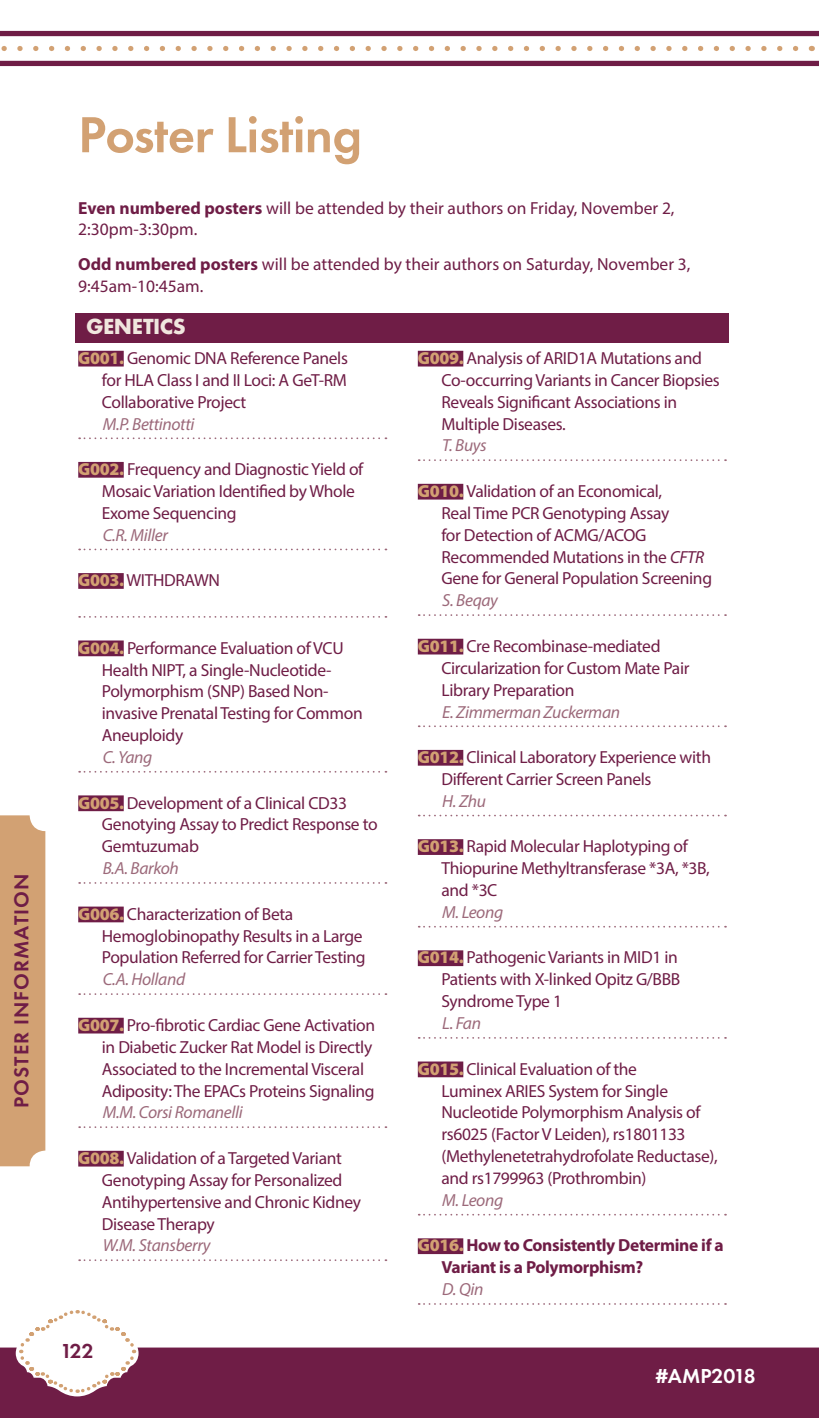
<style>
.page{position:relative;width:819px;height:1418px;background:#fff}
.page>*{position:absolute;margin:0;border:0;box-sizing:border-box;transform-origin:0 0}
.Big_header{font:600 52.5px "Futura PT";letter-spacing:-.01em;color:#d2a173}
.Committee_Sections{font:700 22.75px "Futura PT";letter-spacing:-.02em;color:#f0e6de}
.Tab_Text{font:600 21px "Futura PT";letter-spacing:.05em;color:#6f1d46}
.t1{font:600 21px "Futura PT";color:#fff}
.Poster_List_with_GRE{font:17.5px/21.9px "Myriad Pro";letter-spacing:-.02em;color:#6f1d46}
.Body_Standard{font:17.5px/21.9px "Myriad Pro";color:#6f1d46}
.Poster_Name{font:italic 17.5px "Myriad Pro";letter-spacing:-.02em;color:#9c697a}
.Poster_List_with_GRE-2{font:700 17.5px/21.9px "Myriad Pro";letter-spacing:-.02em;color:#6f1d46}
.s1{font-weight:700}
.s2{font-weight:900;color:#d2a173}
.s3{font-style:italic}
</style>
<div class="page">
<div style="left:75px;top:314px;width:654px;height:29px;background:#6f1d46"></div>
<div style="left:78px;top:351px;width:46px;height:15px;background:#6f1d46"></div>
<svg style="left:79px;top:437px;width:307px;height:2px"></svg>
<div style="left:78px;top:462px;width:46px;height:16px;background:#6f1d46"></div>
<svg style="left:79px;top:548px;width:307px;height:2px"></svg>
<div style="left:78px;top:573px;width:46px;height:16px;background:#6f1d46"></div>
<svg style="left:79px;top:616px;width:307px;height:2px"></svg>
<div style="left:78px;top:640px;width:46px;height:16px;background:#6f1d46"></div>
<svg style="left:79px;top:771px;width:307px;height:1px"></svg>
<div style="left:78px;top:795px;width:46px;height:16px;background:#6f1d46"></div>
<svg style="left:79px;top:882px;width:307px;height:2px"></svg>
<div style="left:78px;top:906px;width:46px;height:16px;background:#6f1d46"></div>
<svg style="left:79px;top:993px;width:307px;height:2px"></svg>
<div style="left:78px;top:1017px;width:46px;height:16px;background:#6f1d46"></div>
<svg style="left:79px;top:1126px;width:307px;height:2px"></svg>
<div style="left:78px;top:1150px;width:46px;height:16px;background:#6f1d46"></div>
<svg style="left:79px;top:1259px;width:307px;height:2px"></svg>
<div style="left:418px;top:351px;width:45px;height:15px;background:#6f1d46"></div>
<svg style="left:419px;top:459px;width:307px;height:2px"></svg>
<div style="left:418px;top:484px;width:45px;height:15px;background:#6f1d46"></div>
<svg style="left:419px;top:614px;width:307px;height:2px"></svg>
<div style="left:418px;top:639px;width:45px;height:15px;background:#6f1d46"></div>
<svg style="left:419px;top:725px;width:307px;height:2px"></svg>
<div style="left:418px;top:750px;width:45px;height:15px;background:#6f1d46"></div>
<svg style="left:419px;top:814px;width:307px;height:2px"></svg>
<div style="left:418px;top:839px;width:45px;height:16px;background:#6f1d46"></div>
<svg style="left:419px;top:926px;width:307px;height:1px"></svg>
<div style="left:418px;top:950px;width:45px;height:16px;background:#6f1d46"></div>
<svg style="left:419px;top:1037px;width:307px;height:1px"></svg>
<div style="left:418px;top:1061px;width:45px;height:16px;background:#6f1d46"></div>
<svg style="left:419px;top:1213px;width:307px;height:2px"></svg>
<div style="left:418px;top:1238px;width:45px;height:16px;background:#6f1d46"></div>
<svg style="left:419px;top:1303px;width:307px;height:1px"></svg>
<div style="left:0;top:815px;width:45px;height:351px;background:#d2a173"></div>
<div style="left:0;top:1347px;width:819px;height:71px;background:#6f1d46"></div>
<svg style="left:17px;top:1310px;width:120px;height:84px"></svg>
<svg style="left:1px;top:46px;width:795px;height:5px"></svg>
<div style="left:0;top:31px;width:819px;height:5px;background:#6f1d46"></div>
<div style="left:0;top:61px;width:819px;height:5px;background:#6f1d46"></div>
<p class="Tab_Text" style="left:8px;top:1108px;width:236px;rotate:-90deg">POSTER INFORMATION</p>
<p class="Big_header" style="left:78px;top:102px;width:285px">Poster Listing</p>
<p class="Body_Standard" style="left:78px;top:196px;width:598px"><span class="s1">Even numbered posters</span> will be attended by their authors on Friday, November 2,<br>2:30pm-3:30pm.</p>
<p class="Body_Standard" style="left:78px;top:253px;width:614px"><span class="s1">Odd numbered posters</span> will be attended by their authors on Saturday, November 3,<br>9:45am-10:45am.</p>
<p class="Committee_Sections" style="left:86px;top:312px;width:101px">GENETICS</p>
<p class="Poster_List_with_GRE" style="left:102px;top:347px;width:248px;text-align:justify;text-indent:-24px"><span class="s2">G001.</span> Genomic DNA Reference Panels for HLA Class I and II Loci: A GeT-RM Collaborative Project</p>
<p class="Poster_Name" style="left:103px;top:413px;width:93px">M.P. Bettinotti</p>
<p class="Poster_List_with_GRE" style="left:102px;top:458px;width:263px;text-indent:-24px"><span class="s2">G002.</span> Frequency and Diagnostic Yield of<br>Mosaic Variation Identified by Whole<br>Exome Sequencing</p>
<p class="Poster_Name" style="left:103px;top:524px;width:67px">C.R. Miller</p>
<p class="Poster_List_with_GRE" style="left:78px;top:569px;width:143px"><span class="s2">G003.</span> WITHDRAWN</p>
<p class="Poster_List_with_GRE" style="left:441px;top:347px;width:280px;text-indent:-24px"><span class="s2">G009.</span> Analysis of ARID1A Mutations and Co-occurring Variants in Cancer Biopsies Reveals Significant Associations in Multiple Diseases.</p>
<p class="Poster_Name" style="left:442px;top:435px;width:46px">T. Buys</p>
<p class="Poster_List_with_GRE" style="left:441px;top:480px;width:272px;text-indent:-24px"><span class="s2">G010.</span> Validation of an Economical,<br>Real Time PCR Genotyping Assay<br>for Detection of ACMG/ACOG Recommended Mutations in the <span class="s3">CFTR </span>Gene for General Population Screening</p>
<p class="Poster_Name" style="left:442px;top:589px;width:57px">S. Beqay</p>
<p class="Poster_List_with_GRE" style="left:441px;top:635px;width:250px;text-indent:-24px"><span class="s2">G011.</span> Cre Recombinase-mediated<br>Circularization for Custom Mate Pair<br>Library Preparation</p>
<p class="Poster_Name" style="left:442px;top:701px;width:179px">E. Zimmerman Zuckerman</p>
<p class="Poster_List_with_GRE" style="left:441px;top:746px;width:271px;text-indent:-24px"><span class="s2">G012.</span> Clinical Laboratory Experience with<br>Different Carrier Screen Panels</p>
<p class="Poster_Name" style="left:442px;top:790px;width:45px">H. Zhu</p>
<p class="Poster_List_with_GRE" style="left:441px;top:835px;width:270px;text-indent:-24px"><span class="s2">G013.</span> Rapid Molecular Haplotyping of<br>Thiopurine Methyltransferase *3A, *3B, and *3C</p>
<p class="Poster_Name" style="left:442px;top:901px;width:62px">M. Leong</p>
<p class="Poster_List_with_GRE" style="left:441px;top:946px;width:240px;text-indent:-24px"><span class="s2">G014.</span> Pathogenic Variants in MID1 in<br>Patients with X-linked Opitz G/BBB<br>Syndrome Type 1</p>
<p class="Poster_Name" style="left:442px;top:1012px;width:40px">L. Fan</p>
<p class="Poster_List_with_GRE" style="left:441px;top:1057px;width:278px;text-indent:-24px"><span class="s2">G015.</span> Clinical Evaluation of the<br>Luminex ARIES System for Single Nucleotide Polymorphism Analysis of rs6025 (Factor V Leiden), rs1801133 (Methylenetetrahydrofolate Reductase), and rs1799963 (Prothrombin)</p>
<p class="Poster_Name" style="left:442px;top:1189px;width:62px">M. Leong</p>
<p class="Poster_List_with_GRE-2" style="left:441px;top:1234px;width:284px;text-indent:-24px"><span class="s2">G016.</span> How to Consistently Determine if a<br>Variant is a Polymorphism?</p>
<p class="Poster_Name" style="left:442px;top:1278px;width:43px">D. Qin</p>
<p class="Poster_List_with_GRE" style="left:102px;top:636px;width:262px;text-indent:-24px"><span class="s2">G004.</span> Performance Evaluation of VCU<br>Health NIPT, a Single-Nucleotide-<br>Polymorphism (SNP) Based Non&shy;invasive Prenatal Testing for Common<br>Aneuploidy</p>
<p class="Poster_Name" style="left:103px;top:746px;width:51px">C. Yang</p>
<p class="Poster_List_with_GRE" style="left:102px;top:791px;width:277px;text-indent:-24px"><span class="s2">G005.</span> Development of a Clinical CD33<br>Genotying Assay to Predict Response to<br>Gemtuzumab</p>
<p class="Poster_Name" style="left:103px;top:857px;width:78px">B.A. Barkoh</p>
<p class="Poster_List_with_GRE" style="left:102px;top:902px;width:265px;text-indent:-24px"><span class="s2">G006.</span> Characterization of Beta<br>Hemoglobinopathy Results in a Large<br>Population Referred for Carrier Testing</p>
<p class="Poster_Name" style="left:103px;top:968px;width:84px">C.A. Holland</p>
<p class="Poster_List_with_GRE" style="left:102px;top:1013px;width:275px;text-indent:-24px"><span class="s2">G007.</span> Pro-fibrotic Cardiac Gene Activation in Diabetic Zucker Rat Model is Directly Associated to the Incremental Visceral Adiposity: The EPACs Proteins Signaling</p>
<p class="Poster_Name" style="left:103px;top:1101px;width:142px">M.M. Corsi Romanelli</p>
<p class="Poster_List_with_GRE" style="left:102px;top:1146px;width:261px;text-indent:-24px"><span class="s2">G008.</span> Validation of a Targeted Variant<br>Genotyping Assay for Personalized<br>Antihypertensive and Chronic Kidney<br>Disease Therapy</p>
<p class="Poster_Name" style="left:103px;top:1234px;width:109px">W.M. Stansberry</p>
<p class="Tab_Text" style="left:60px;top:1338px;width:35px">122</p>
<p class="t1" style="left:655px;top:1363px;width:102px">#AMP2018</p>
</div>
